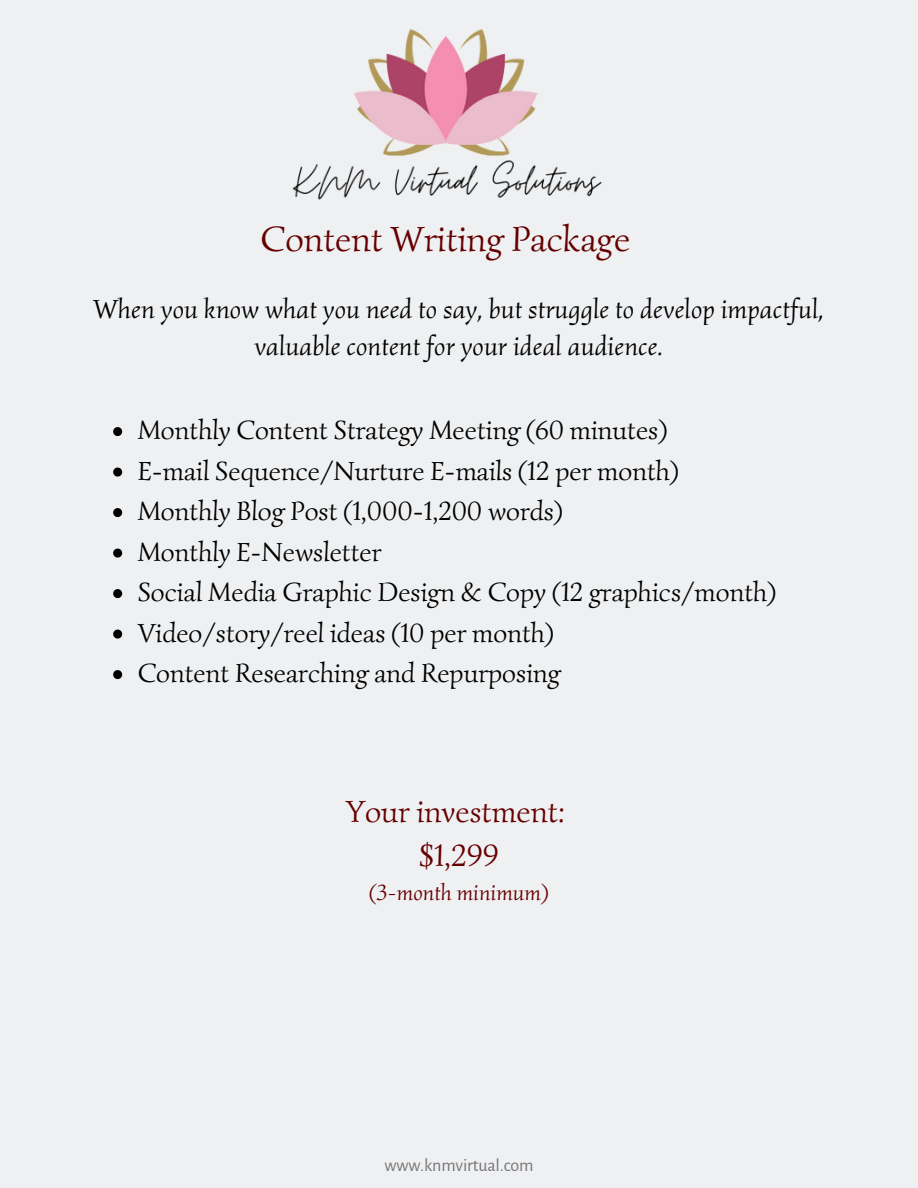
<style>
.page{position:relative;width:918px;height:1188px;background:#eff0f2}
.page>*{position:absolute;margin:0;border:0;box-sizing:border-box;transform-origin:0 0}
.t1{font:36px "Simonetta";color:#600}
.t2{font:31.5px "Simonetta";color:#600}
.t3{font:27px "Simonetta";color:#000}
.t4{font:italic 27px/37.2px "Simonetta";color:#000;text-align:center}
.t5{font:italic 22.5px "Simonetta";color:#600}
.t6{font:18px "Alegreya Sans";letter-spacing:-.01em;color:#767676}
</style>
<div class="page">
<img style="left:292px;top:29px;width:310px;height:171px">
<svg style="left:113px;top:427px;width:9px;height:9px"></svg>
<svg style="left:113px;top:468px;width:9px;height:9px"></svg>
<svg style="left:113px;top:508px;width:9px;height:9px"></svg>
<svg style="left:113px;top:549px;width:9px;height:9px"></svg>
<svg style="left:113px;top:589px;width:9px;height:9px"></svg>
<svg style="left:113px;top:630px;width:9px;height:9px"></svg>
<svg style="left:113px;top:670px;width:9px;height:9px"></svg>
<p class="t1" style="left:261px;top:217px;width:371px">Content Writing Package</p>
<p class="t4" style="left:93px;top:290px;width:732px">When you know what you need to say, but struggle to develop impactful, valuable content for your ideal audience.</p>
<p class="t3" style="left:138px;top:414px;width:531px">Monthly Content Strategy Meeting (60 minutes)</p>
<p class="t3" style="left:138px;top:454px;width:543px">E-mail Sequence/Nurture E-mails (12 per month)</p>
<p class="t3" style="left:138px;top:495px;width:427px">Monthly Blog Post (1,000-1,200 words)</p>
<p class="t3" style="left:138px;top:535px;width:245px">Monthly E-Newsletter</p>
<p class="t3" style="left:138px;top:576px;width:640px">Social Media Graphic Design &amp; Copy (12 graphics/month)</p>
<p class="t3" style="left:138px;top:616px;width:418px">Video/story/reel ideas (10 per month)</p>
<p class="t3" style="left:138px;top:657px;width:425px">Content Researching and Repurposing</p>
<p class="t2" style="left:346px;top:792px;width:221px">Your investment:</p>
<p class="t2" style="left:419px;top:836px;width:81px">$1,299</p>
<p class="t5" style="left:369px;top:878px;width:181px">(3-month minimum)</p>
<p class="t6" style="left:384px;top:1157px;width:151px">www.knmvirtual.com</p>
</div>
